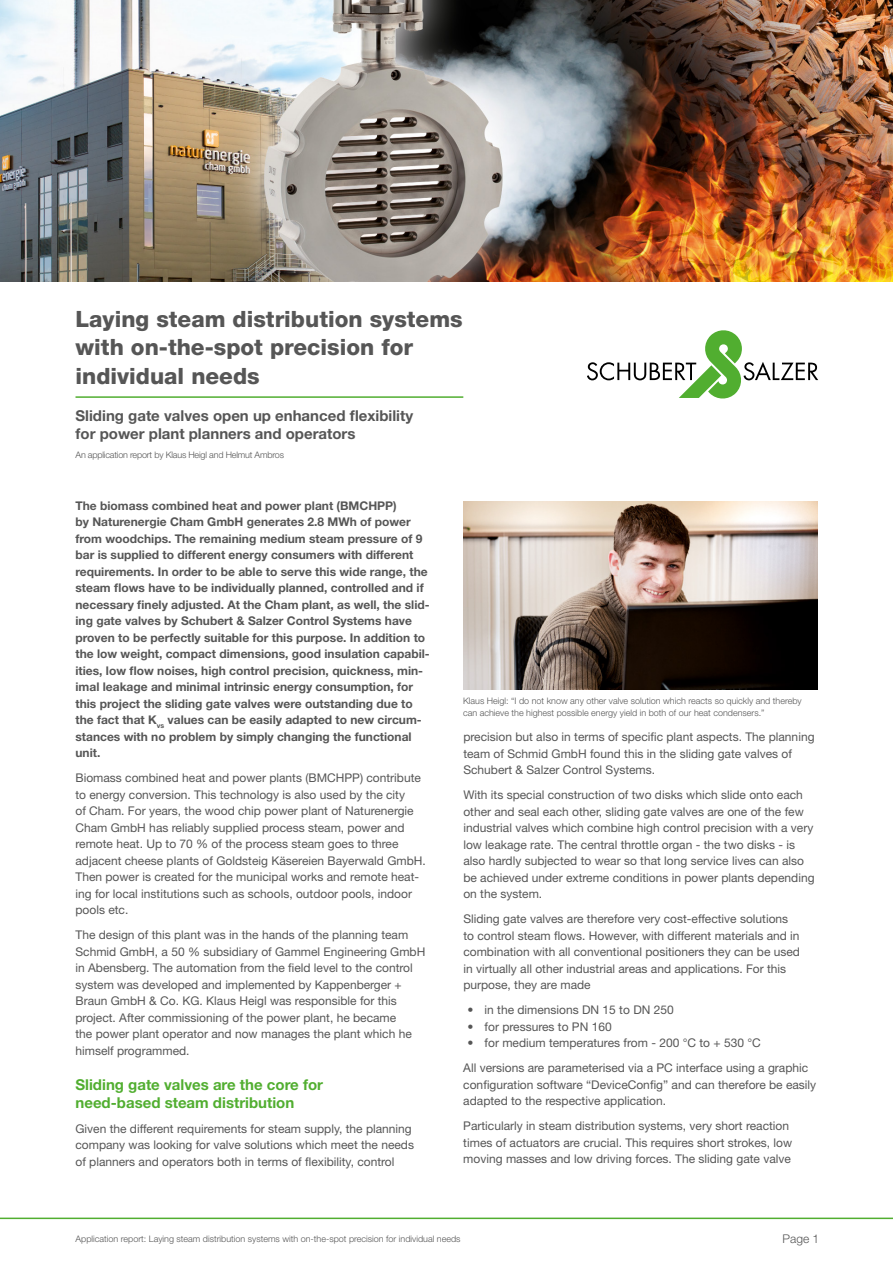
<style>
.page{position:relative;width:893px;height:1263px;background:#fff}
.page>*{position:absolute;margin:0;border:0;box-sizing:border-box;transform-origin:0 0}
.t1{font:800 22.5px/28.5px "Helvetica Neue LT Std";color:#565656}
.t2{font:700 15px/18px "Helvetica Neue LT Std";color:#565656}
.t3{font:700 15px/18px "Helvetica Neue LT Std";color:#51ae30}
.t4{font:12px/16.5px "Helvetica Neue LT Std";color:#565656}
.t5{font:700 12px/16.5px "Helvetica Neue LT Std";color:#565656}
.t6{font:300 12px "Helvetica Neue LT Std";color:#565656}
.t7{font:300 9px/12px "Helvetica Neue LT Std";color:#565656}
.t8{font:300 9px "Helvetica Neue LT Std";letter-spacing:-.02em;color:#565656}
</style>
<div class="page">
<hr style="left:0;top:1217px;width:893px;height:2px;background:#51ae30">
<svg style="left:587px;top:330px;width:231px;height:69px"></svg>
<hr style="left:76px;top:396px;width:387px;height:2px;background:#51ae30">
<img style="left:0;top:0;width:893px;height:282px">
<img style="left:463px;top:501px;width:354px;height:188px">
<h1 class="t1" style="left:76px;top:304px;width:389px">Laying steam distribution systems with on-the-spot precision for individual needs</h1>
<p class="t2" style="left:76px;top:407px;width:339px">Sliding gate valves open up enhanced flexibility for power plant planners and operators</p>
<p class="t8" style="left:76px;top:450px;width:210px">An application report by Klaus Heigl and Helmut Ambros</p>
<p class="t5" style="left:76px;top:497px;width:356px">The biomass combined heat and power plant (BMCHPP)<br>by Naturenergie Cham GmbH generates 2.8 MWh of power from woodchips. The remaining medium steam pressure of 9 bar is supplied to different energy consumers with different requirements. In order to be able to serve this wide range, the steam flows have to be individually planned, controlled and if necessary finely adjusted. At the Cham plant, as well, the slid&shy;ing gate valves by Schubert &amp; Salzer Control Systems have proven to be perfectly suitable for this purpose. In addition to the low weight, compact dimensions, good insulation capabil&shy;ities, low flow noises, high control precision, quickness, min&shy;imal leakage and minimal intrinsic energy consumption, for this project the sliding gate valves were outstanding due to the fact that K<sub>vs</sub> values can be easily adapted to new circum&shy;stances with no problem by simply changing the functional unit.</p>
<p class="t4" style="left:76px;top:769px;width:352px">Biomass combined heat and power plants (BMCHPP) contribute to energy conversion. This technology is also used by the city<br>of Cham. For years, the wood chip power plant of Naturenergie Cham GmbH has reliably supplied process steam, power and remote heat. Up to 70 % of the process steam goes to three adjacent cheese plants of Goldsteig Käsereien Bayerwald GmbH.<br>Then power is created for the municipal works and remote heat&shy;ing for local institutions such as schools, outdoor pools, indoor pools etc.</p>
<p class="t4" style="left:76px;top:926px;width:351px">The design of this plant was in the hands of the planning team Schmid GmbH, a 50 % subsidiary of Gammel Engineering GmbH in Abensberg. The automation from the field level to the control system was developed and implemented by Kappenberger + Braun GmbH &amp; Co. KG. Klaus Heigl was responsible for this project. After commissioning of the power plant, he became<br>the power plant operator and now manages the plant which he himself programmed.</p>
<p class="t3" style="left:76px;top:1075px;width:249px">Sliding gate valves are the core for need-based steam distribution</p>
<p class="t4" style="left:76px;top:1120px;width:340px">Given the different requirements for steam supply, the planning company was looking for valve solutions which meet the needs of planners and operators both in terms of flexibility, control</p>
<p class="t7" style="left:463px;top:695px;width:340px">Klaus Heigl: “I do not know any other valve solution which reacts so quickly and thereby can achieve the highest possible energy yield in both of our heat condensers.”</p>
<p class="t4" style="left:463px;top:729px;width:353px">precision but also in terms of specific plant aspects. The planning team of Schmid GmbH found this in the sliding gate valves of<br>Schubert &amp; Salzer Control Systems.</p>
<p class="t4" style="left:463px;top:787px;width:353px">With its special construction of two disks which slide onto each other and seal each other, sliding gate valves are one of the few industrial valves which combine high control precision with a very low leakage rate. The central throttle organ - the two disks - is also hardly subjected to wear so that long service lives can also be achieved under extreme conditions in power plants depending on the system.</p>
<p class="t4" style="left:463px;top:911px;width:338px">Sliding gate valves are therefore very cost-effective solutions to control steam flows. However, with different materials and in combination with all conventional positioners they can be used in virtually all other industrial areas and applications. For this purpose, they are made</p>
<p class="t4" style="left:468px;top:1002px;width:208px">• in the dimensions DN 15 to DN 250</p>
<p class="t4" style="left:468px;top:1018px;width:146px">• for pressures to PN 160</p>
<p class="t4" style="left:463px;top:1030px;width:346px;line-height:25px;text-indent:4px">• for medium temperatures from - 200 °C to + 530 °C<br>All versions are parameterised via a PC interface using a graphic</p>
<p class="t4" style="left:463px;top:1076px;width:354px">configuration software “DeviceConfig” and can therefore be easily adapted to the respective application.</p>
<p class="t4" style="left:463px;top:1118px;width:330px">Particularly in steam distribution systems, very short reaction times of actuators are crucial. This requires short strokes, low moving masses and low driving forces. The sliding gate valve</p>
<p class="t7" style="left:76px;top:1232px;width:387px">Application report: Laying steam distribution systems with on-the-spot precision for individual needs</p>
<p class="t6" style="left:782px;top:1231px;width:38px">Page 1</p>
</div>
